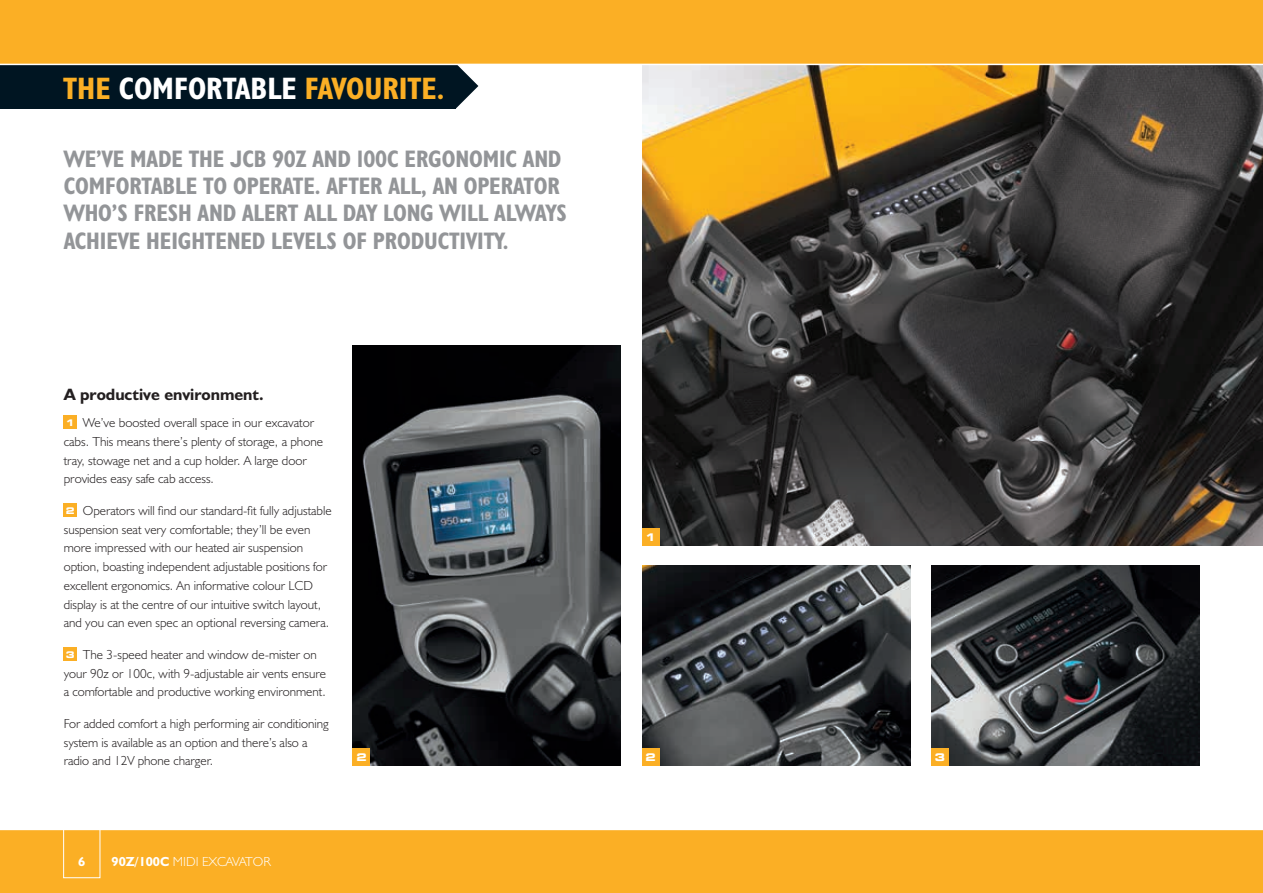
<style>
.page{position:relative;width:1263px;height:893px;background:#fff}
.page>*{position:absolute;margin:0;border:0;box-sizing:border-box;transform-origin:0 0}
.t1{font:31.2px "JCB Bold Condensed";color:#fbaf25}
.t2{font:24px/27.2px "JCB Bold Condensed";letter-spacing:-.005em;color:#939598}
.t3{font:16.5px "JCB Bold";color:#231f20}
.t4{font:13.2px/18.8px "JCB Light";color:#231f20}
.t5{font:13.2px "JCB Light";color:#fff}
.t6{font:13.2px "JCB Bold";color:#fff}
.t7{font:700 expanded 10.5px "Square 721 BT";color:#fff}
.s1{color:#fff}
.s2{font-family:"Square 721 BT";font-weight:700;font-stretch:expanded;font-size:9.15px;color:#fff}
.s3{font-family:"JCB Bold"}
</style>
<div class="page">
<img style="left:931px;top:566px;width:268px;height:199px">
<img style="left:353px;top:346px;width:268px;height:419px">
<div style="left:353px;top:748px;width:17px;height:17px;background:#fbaf25"></div>
<svg style="left:456px;top:65px;width:22px;height:44px"></svg>
<div style="left:0;top:52px;width:456px;height:57px;background:#001522"></div>
<div style="left:0;top:829px;width:1263px;height:64px;background:#fbaf25"></div>
<hr style="left:0;top:829px;width:1263px;height:1px;background:#fff">
<img style="left:642px;top:65px;width:621px;height:481px">
<div style="left:0;top:0;width:1263px;height:64px;background:#fbaf25"></div>
<hr style="left:0;top:64px;width:1263px;height:1px;background:#fff">
<div style="left:64px;top:416px;width:13px;height:13px;background:#fbaf25"></div>
<div style="left:64px;top:504px;width:13px;height:13px;background:#fbaf25"></div>
<div style="left:64px;top:648px;width:13px;height:13px;background:#fbaf25"></div>
<div style="left:931px;top:748px;width:17px;height:17px;background:#fbaf25"></div>
<img style="left:642px;top:566px;width:268px;height:199px">
<div style="left:642px;top:748px;width:17px;height:17px;background:#fbaf25"></div>
<div style="left:642px;top:529px;width:17px;height:17px;background:#fbaf25"></div>
<div style="left:63px;top:819px;width:37px;height:59px;border:1px solid #fff"></div>
<h1 class="t1" style="left:63px;top:69px;width:383px">THE <span class="s1">COMFORTABLE</span> FAVOURITE.</h1>
<h2 class="t2" style="left:64px;top:145px;width:505px">WE’VE MADE THE JCB 90Z AND 100C ERGONOMIC AND COMFORTABLE TO OPERATE. AFTER ALL, AN OPERATOR WHO’S FRESH AND ALERT ALL DAY LONG WILL ALWAYS ACHIEVE HEIGHTENED LEVELS OF PRODUCTIVITY.</h2>
<p class="t3" style="left:64px;top:384px;width:201px">A productive environment.</p>
<p class="t4" style="left:64px;top:413px;width:261px"><span class="s2">1</span> We’ve boosted overall space in our excavator cabs. This means there’s plenty of storage, a phone tray, stowage net and a cup holder. A large door provides easy safe cab access.</p>
<p class="t4" style="left:64px;top:501px;width:269px"><span class="s2">2</span> Operators will find our standard-fit fully adjustable suspension seat very comfortable; they’ll be even more impressed with our heated air suspension option, boasting independent adjustable positions for excellent ergonomics. An informative colour LCD display is at the centre of our intuitive switch layout, and you can even spec an optional reversing camera.</p>
<p class="t4" style="left:64px;top:645px;width:264px"><span class="s2">3</span> The 3-speed heater and window de-mister on your 90z or 100c, with 9-adjustable air vents ensure a comfortable and productive working environment.</p>
<p class="t4" style="left:64px;top:714px;width:266px">For added comfort a high performing air conditioning system is available as an option and there’s also a radio and 12V phone charger.</p>
<p class="t7" style="left:356px;top:751px;width:12px">2</p>
<p class="t6" style="left:78px;top:853px;width:9px">6</p>
<p class="t5" style="left:112px;top:853px;width:161px"><span class="s3">90Z/100C</span> MIDI EXCAVATOR</p>
<p class="t7" style="left:645px;top:531px;width:12px">1</p>
<p class="t7" style="left:645px;top:751px;width:12px">2</p>
<p class="t7" style="left:935px;top:751px;width:12px">3</p>
</div>
